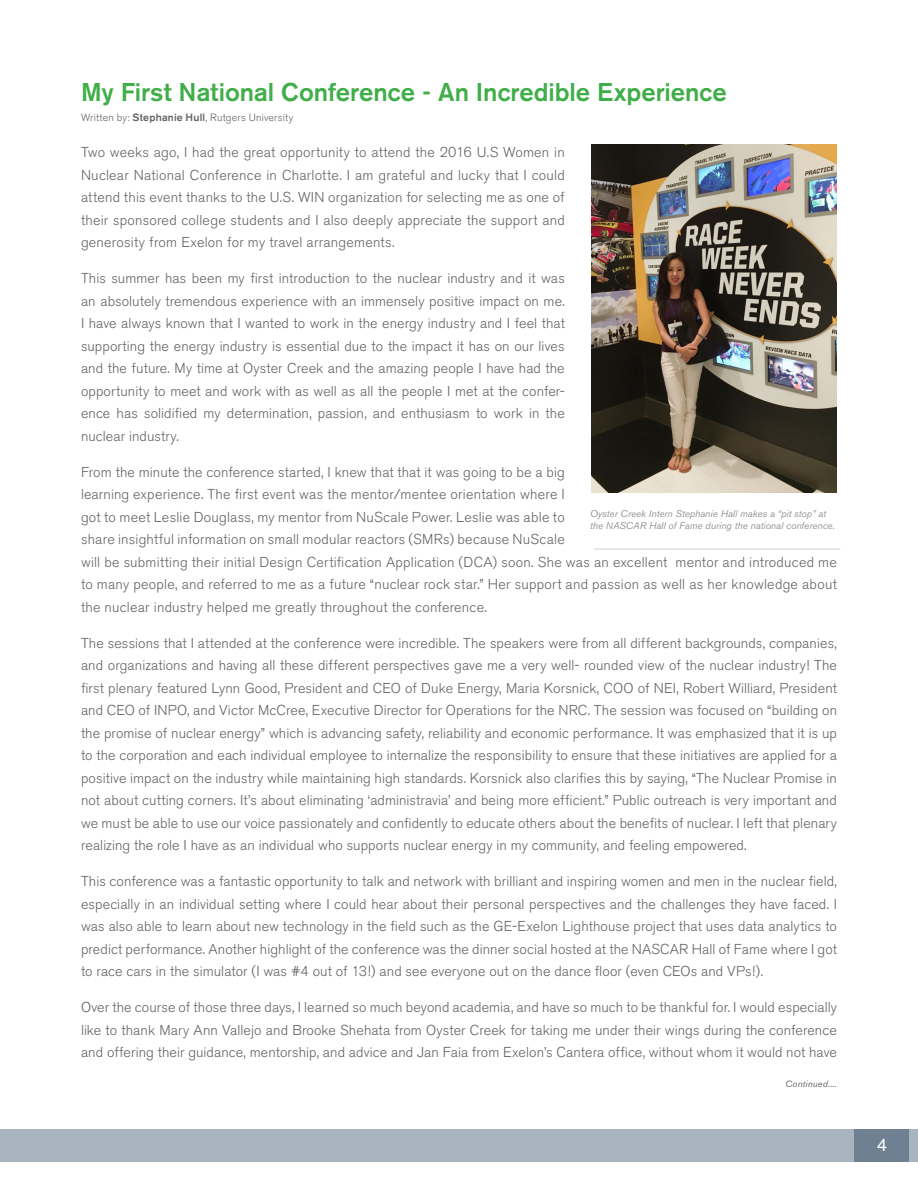
<style>
.page{position:relative;width:918px;height:1188px;background:#fff}
.page>*{position:absolute;margin:0;border:0;box-sizing:border-box;transform-origin:0 0}
.t1{font:500 25.5px "Akzidenz Grotesk BE";color:#40ae49}
.t2{font:18px "Akzidenz Grotesk BE";color:#fff}
.body{font:300 14.25px/22.5px "Akzidenz Grotesk BE";letter-spacing:.015em;color:#636366;text-align:justify}
.submited_by{font:300 10.5px "Akzidenz Grotesk BE";letter-spacing:.02em;color:#636366}
.t3{font:italic 9.75px/12px "Akzidenz Grotesk BE";color:#939598}
.submited_by-2{font:italic 9px "Akzidenz Grotesk BE";letter-spacing:.025em;color:#636366}
.s1{font-weight:500}
</style>
<div class="page">
<div style="left:0;top:1129px;width:917px;height:33px;background:#a8b5c1"></div>
<div style="left:854px;top:1129px;width:63px;height:33px;background:#6e8092"></div>
<div style="left:909px;top:1129px;width:9px;height:33px;background:#a8b5c1"></div>
<img style="left:592px;top:144px;width:245px;height:349px">
<hr style="left:594px;top:549px;width:246px;height:1px;background:#d1d2d4">
<p class="t1" style="left:81px;top:77px;width:647px">My First National Conference - An Incredible Experience</p>
<p class="submited_by" style="left:81px;top:112px;width:214px">Written by: <span class="s1">Stephanie Hull</span>, Rutgers University</p>
<p class="body" style="left:81px;top:141px;width:485px">Two weeks ago, I had the great opportunity to attend the 2016 U.S Women in Nuclear National Conference in Charlotte. I am grateful and lucky that I could attend this event thanks to the U.S. WIN organization for selecting me as one of their sponsored college students and I also deeply appreciate the support and generosity from Exelon for my travel arrangements.</p>
<p class="body" style="left:81px;top:267px;width:485px">This summer has been my first introduction to the nuclear industry and it was an absolutely tremendous experience with an immensely positive impact on me.<br>I have always known that I wanted to work in the energy industry and I feel that supporting the energy industry is essential due to the impact it has on our lives and the future. My time at Oyster Creek and the amazing people I have had the opportunity to meet and work with as well as all the people I met at the confer&shy;ence has solidified my determination, passion, and enthusiasm to work in the nuclear industry.</p>
<p class="body" style="left:81px;top:461px;width:757px;text-align:left">From the minute the conference started, I knew that that it was going to be a big<br>learning experience. The first event was the mentor/mentee orientation where I<br>got to meet Leslie Douglass, my mentor from NuScale Power. Leslie was able to<br>share insightful information on small modular reactors (SMRs) because NuScale<br>will be submitting their initial Design Certification Application (DCA) soon. She was an excellent mentor and introduced me to many people, and referred to me as a future “nuclear rock star.” Her support and passion as well as her knowledge about the nuclear industry helped me greatly throughout the conference.</p>
<p class="body" style="left:81px;top:632px;width:758px">The sessions that I attended at the conference were incredible. The speakers were from all different backgrounds, companies, and organizations and having all these different perspectives gave me a very well- rounded view of the nuclear industry! The first plenary featured Lynn Good, President and CEO of Duke Energy, Maria Korsnick, COO of NEI, Robert Williard, President and CEO of INPO, and Victor McCree, Executive Director for Operations for the NRC. The session was focused on “building on the promise of nuclear energy” which is advancing safety, reliability and economic performance. It was emphasized that it is up to the corporation and each individual employee to internalize the responsibility to ensure that these initiatives are applied for a positive impact on the industry while maintaining high standards. Korsnick also clarifies this by saying, “The Nuclear Promise in not about cutting corners. It’s about eliminating ‘administravia’ and being more efficient.” Public outreach is very important and we must be able to use our voice passionately and confidently to educate others about the benefits of nuclear. I left that plenary realizing the role I have as an individual who supports nuclear energy in my community, and feeling empowered.</p>
<p class="body" style="left:81px;top:870px;width:758px">This conference was a fantastic opportunity to talk and network with brilliant and inspiring women and men in the nuclear field, especially in an individual setting where I could hear about their personal perspectives and the challenges they have faced. I was also able to learn about new technology in the field such as the GE-Exelon Lighthouse project that uses data analytics to predict performance. Another highlight of the conference was the dinner social hosted at the NASCAR Hall of Fame where I got to race cars in the simulator (I was #4 out of 13!) and see everyone out on the dance floor (even CEOs and VPs!).</p>
<p class="body" style="left:81px;top:996px;width:758px">Over the course of those three days, I learned so much beyond academia, and have so much to be thankful for. I would especially like to thank Mary Ann Vallejo and Brooke Shehata from Oyster Creek for taking me under their wings during the conference and offering their guidance, mentorship, and advice and Jan Faia from Exelon’s Cantera office, without whom it would not have</p>
<p class="t3" style="left:590px;top:507px;width:246px">Oyster Creek Intern Stephanie Hall makes a “pit stop” at the NASCAR Hall of Fame during the national conference.</p>
<p class="submited_by-2" style="left:785px;top:1079px;width:53px">Continued....</p>
<p class="t2" style="left:877px;top:1134px;width:12px">4</p>
</div>
